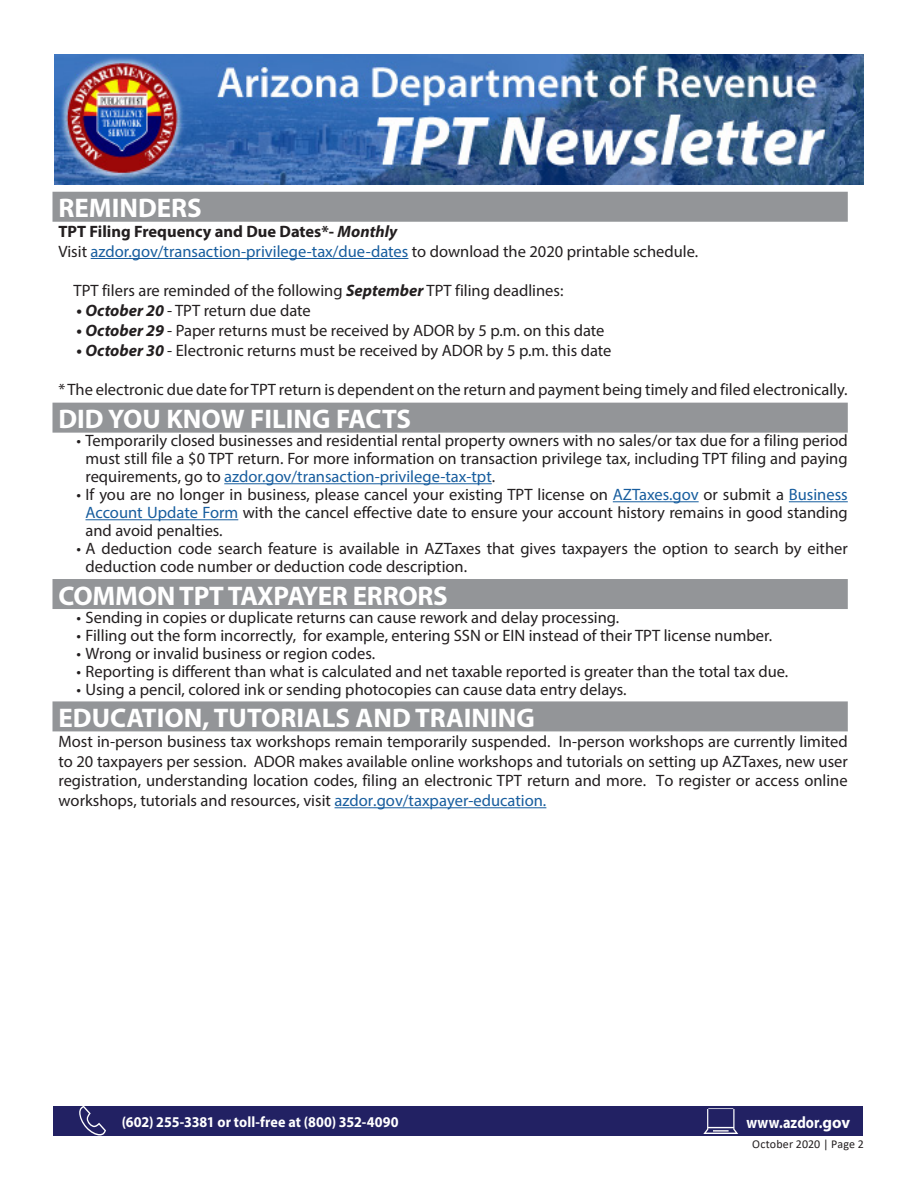
<style>
.page{position:relative;width:918px;height:1188px;background:#fff}
.page>*{position:absolute;margin:0;border:0;box-sizing:border-box;transform-origin:0 0}
.Headers{font:700 27px "Myriad Pro";color:#fff}
.t1{font:16.5px/18px "Myriad Pro";color:#231f20;text-align:justify}
.t2{font:16.5px "Myriad Pro";color:#175d9e}
.t3{font:700 16.5px "Myriad Pro";color:#231f20}
.t4{font:700 16.5px "Myriad Pro";letter-spacing:.005em;color:#fff;scale:.86 1}
.t5{font:700 15px "Myriad Pro";letter-spacing:.005em;color:#fff;scale:.94 1}
.t6{font:12px "Calibri";letter-spacing:.01em;color:#231f20}
.s1{font-style:italic}
.s2{color:#231f20}
.s3{font-weight:700;font-style:italic}
.s4{color:#175d9e}
</style>
<div class="page">
<img style="left:54px;top:54px;width:810px;height:131px">
<div style="left:53px;top:1106px;width:810px;height:30px;background:#222163"></div>
<svg style="left:703px;top:1108px;width:35px;height:26px"></svg>
<svg style="left:79px;top:1106px;width:27px;height:29px"></svg>
<div style="left:52px;top:192px;width:796px;height:30px;background:#939598"></div>
<hr style="left:91px;top:258px;width:317px;height:1px;background:#175d9e">
<div style="left:52px;top:403px;width:796px;height:30px;background:#939598"></div>
<hr style="left:224px;top:483px;width:268px;height:1px;background:#175d9e">
<hr style="left:613px;top:501px;width:86px;height:1px;background:#175d9e">
<hr style="left:789px;top:501px;width:59px;height:1px;background:#175d9e">
<hr style="left:86px;top:519px;width:152px;height:1px;background:#175d9e">
<div style="left:52px;top:579px;width:796px;height:30px;background:#939598"></div>
<div style="left:52px;top:701px;width:796px;height:30px;background:#939598"></div>
<hr style="left:335px;top:807px;width:211px;height:1px;background:#175d9e">
<p class="Headers" style="left:58px;top:191px;width:145px">REMINDERS</p>
<p class="t3" style="left:58px;top:221px;width:340px">TPT Filing Frequency and Due Dates*- <span class="s1">Monthly</span></p>
<p class="t2" style="left:58px;top:241px;width:641px"><span class="s2">Visit</span> azdor.gov/transaction-privilege-tax/due-dates <span class="s2">to download the 2020 printable schedule.</span></p>
<p class="t1" style="left:74px;top:282px;width:491px">TPT filers are reminded of the following <span class="s3">September</span> TPT filing deadlines:</p>
<p class="t1" style="left:76px;top:301px;width:236px"><span class="s3">• October 20</span> - TPT return due date</p>
<p class="t1" style="left:76px;top:321px;width:530px"><span class="s3">• October 29</span> - Paper returns must be received by ADOR by 5 p.m. on this date</p>
<p class="t1" style="left:76px;top:341px;width:537px"><span class="s3">• October 30</span> - Electronic returns must be received by ADOR by 5 p.m. this date</p>
<p class="t1" style="left:58px;top:380px;width:791px">* The electronic due date for TPT return is dependent on the return and payment being timely and filed electronically.</p>
<p class="Headers" style="left:58px;top:401px;width:354px">DID YOU KNOW FILING FACTS</p>
<p class="t1" style="left:86px;top:431px;width:764px;text-indent:-9px">• Temporarily closed businesses and residential rental property owners with no sales/or tax due for a filing period must still file a $0 TPT return. For more information on transaction privilege tax, including TPT filing and paying requirements, go to <span class="s4">azdor.gov/transaction-privilege-tax-tpt</span>.</p>
<p class="t1" style="left:86px;top:485px;width:764px;text-indent:-9px">• If you are no longer in business, please cancel your existing TPT license on <span class="s4">AZTaxes.gov</span> or submit a <span class="s4">Business Account Update Form</span> with the cancel effective date to ensure your account history remains in good standing and avoid penalties.</p>
<p class="t1" style="left:86px;top:539px;width:764px;text-indent:-9px">• A deduction code search feature is available in AZTaxes that gives taxpayers the option to search by either deduction code number or deduction code description.</p>
<p class="Headers" style="left:58px;top:578px;width:391px">COMMON TPT TAXPAYER ERRORS</p>
<p class="t1" style="left:76px;top:608px;width:544px">• Sending in copies or duplicate returns can cause rework and delay processing.</p>
<p class="t1" style="left:76px;top:626px;width:697px">• Filling out the form incorrectly, for example, entering SSN or EIN instead of their TPT license number.</p>
<p class="t1" style="left:76px;top:644px;width:300px">• Wrong or invalid business or region codes.</p>
<p class="t1" style="left:76px;top:662px;width:713px">• Reporting is different than what is calculated and net taxable reported is greater than the total tax due.</p>
<p class="t1" style="left:76px;top:680px;width:552px">• Using a pencil, colored ink or sending photocopies can cause data entry delays.</p>
<p class="Headers" style="left:58px;top:700px;width:478px">EDUCATION, TUTORIALS AND TRAINING</p>
<p class="t1" style="left:58px;top:731px;width:791px;line-height:19.8px">Most in-person business tax workshops remain temporarily suspended. In-person workshops are currently limited to 20 taxpayers per session. ADOR makes available online workshops and tutorials on setting up AZTaxes, new user registration, understanding location codes, filing an electronic TPT return and more. To register or access online workshops, tutorials and resources, visit <span class="s4">azdor.gov/taxpayer-education.</span></p>
<p class="t5" style="left:122px;top:1112px;width:296px">(602) 255-3381 or toll-free at (800) 352-4090</p>
<p class="t4" style="left:746px;top:1112px;width:122px">www.azdor.gov</p>
<p class="t6" style="left:752px;top:1135px;width:113px">October 2020 | Page 2</p>
</div>
